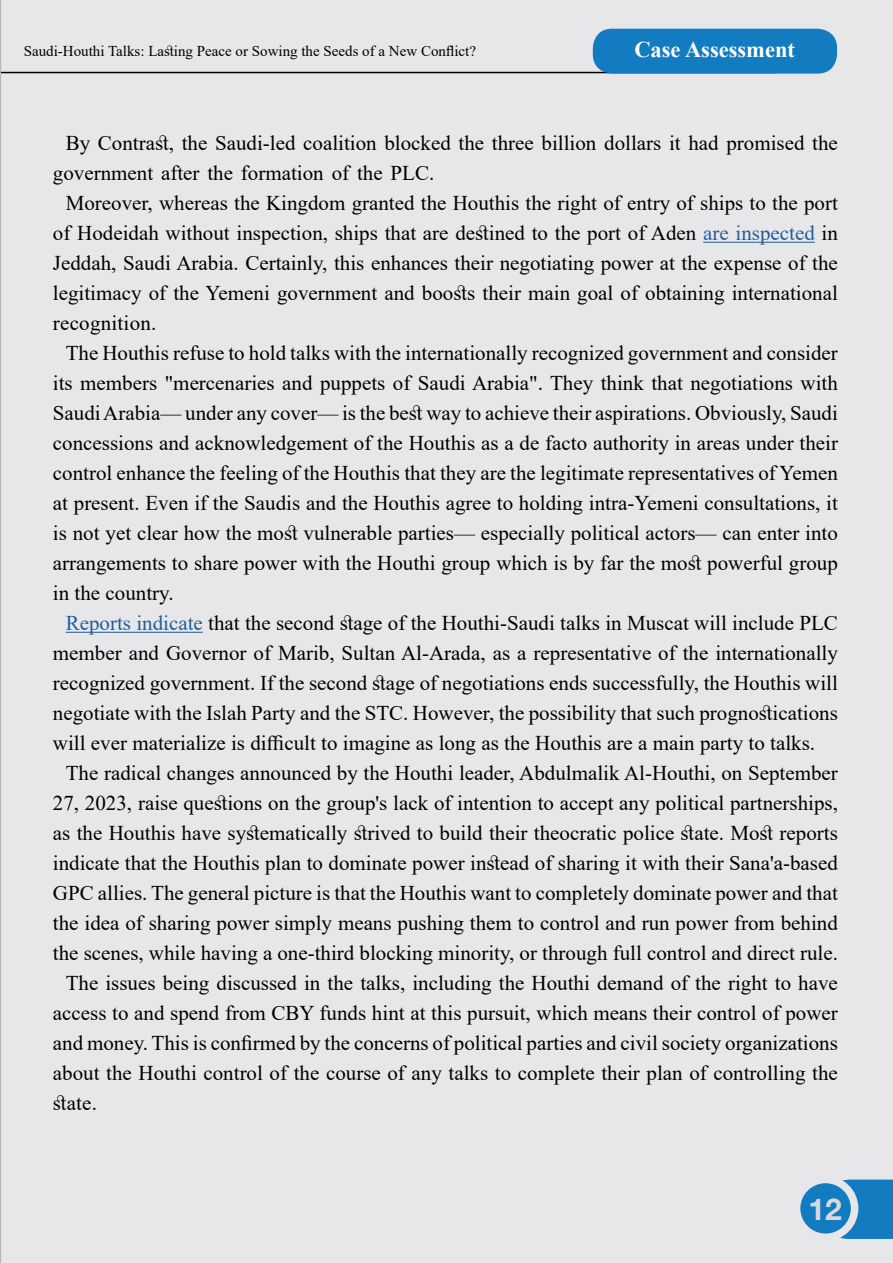
<style>
.page{position:relative;width:893px;height:1263px;background:#e7e7ea}
.page>*{position:absolute;margin:0;border:0;box-sizing:border-box;transform-origin:0 0}
.t1{font:700 30px "Helvetica Neue LT";color:#dad9df}
.t2{font:700 22.5px "Times New Roman";color:#fff}
.t3{font:21px/30px "Times New Roman";color:#000;text-align:justify}
.t4{font:15px "Times New Roman";color:#000}
.s1{color:#215e9e}
</style>
<div class="page">
<div style="left:838px;top:1179px;width:55px;height:60px;background:#137cc1"></div>
<div style="left:797px;top:1179px;width:58px;height:58px;background:#137cc1;border-radius:50%"></div>
<div style="left:793px;top:1176px;width:65px;height:65px;border:8px solid #e7e7eb;border-radius:50%"></div>
<hr style="left:703px;top:242px;width:112px;height:1px;background:#215e9e">
<hr style="left:66px;top:632px;width:137px;height:1px;background:#215e9e">
<hr style="left:1px;top:72px;width:774px;height:1px;background:#000">
<div style="left:593px;top:29px;width:244px;height:45px;background:#137cc1;border-radius:20px"></div>
<p class="t4" style="left:24px;top:41px;width:454px">Saudi-Houthi Talks: Lasting Peace or Sowing the Seeds of a New Conflict?</p>
<p class="t2" style="left:634px;top:33px;width:162px">Case Assessment</p>
<p class="t3" style="left:53px;top:127px;width:786px;text-indent:13px">By Contrast, the Saudi-led coalition blocked the three billion dollars it had promised the government after the formation of the PLC.</p>
<p class="t3" style="left:53px;top:187px;width:786px;text-indent:13px">Moreover, whereas the Kingdom granted the Houthis the right of entry of ships to the port of Hodeidah without inspection, ships that are destined to the port of Aden <span class="s1">are inspected</span> in Jeddah, Saudi Arabia. Certainly, this enhances their negotiating power at the expense of the legitimacy of the Yemeni government and boosts their main goal of obtaining international recognition.</p>
<p class="t3" style="left:53px;top:337px;width:786px;text-indent:13px">The Houthis refuse to hold talks with the internationally recognized government and consider its members "mercenaries and puppets of Saudi Arabia ." They think that negotiations with SaudiArabia— under any cover— is the best way to achieve their aspirations. Obviously, Saudi concessions and acknowledgement of the Houthis as a de facto authority in areas under their control enhance the feeling of the Houthis that they are the legitimate representatives of Yemen at present. Even if the Saudis and the Houthis agree to holding intra-Yemeni consultations it, is not yet clear how the most vulnerable parties— especially political actors— can enter into arrangements to share power with the Houthi group which is by far the most powerful group in the country.</p>
<p class="t3" style="left:53px;top:607px;width:786px;text-indent:13px"><span class="s1">Reports indicate</span> that the second stage of the Houthi-Saudi talks in Muscat will include PLC member and Governor of Marib, Sultan Al-Arada, as a representative of the internationally recognized government If. the second stage of negotiations ends successfully, the Houthis will negotiate with the Islah Party and the STC. However, the possibility that such prognostications will ever materialize is difficult to imagine as long as the Houthis are a main party to talks.</p>
<p class="t3" style="left:66px;top:757px;width:774px">The radical changes announced by the Houthi leader, Abdulmalik Al-Houthi, on September</p>
<p class="t3" style="left:53px;top:787px;width:786px">27, 2023, raise questions on the group s' lack of intention to accept any political partnerships,</p>
<p class="t3" style="left:53px;top:817px;width:786px">as the Houthis have systematically strived to build their theocratic police state. Most reports</p>
<p class="t3" style="left:53px;top:847px;width:786px">indicate that the Houthis plan to dominate power instead of sharing it with their Sana -a' based</p>
<p class="t3" style="left:53px;top:877px;width:786px">GPC allies. The general picture is that the Houthis want to completely dominate power and that</p>
<p class="t3" style="left:53px;top:907px;width:786px">the idea of sharing power simply means pushing them to control and run power from behind</p>
<p class="t3" style="left:53px;top:937px;width:786px">the scenes, while having a one-third blocking minority, or through full control and direct rule.</p>
<p class="t3" style="left:66px;top:967px;width:774px">The issues being discussed in the talks, including the Houthi demand of the right to have</p>
<p class="t3" style="left:53px;top:997px;width:786px">access to and spend from CBY funds hint at this pursuit, which means their control of power</p>
<p class="t3" style="left:53px;top:1027px;width:786px">and money. This is confirmed by the concerns of political parties and civil society organizations</p>
<p class="t3" style="left:53px;top:1057px;width:786px">about the Houthi control of the course of any talks to complete their plan of controlling the</p>
<p class="t3" style="left:53px;top:1087px;width:45px">state.</p>
<h1 class="t1" style="left:808px;top:1191px;width:35px">12</h1>
</div>
